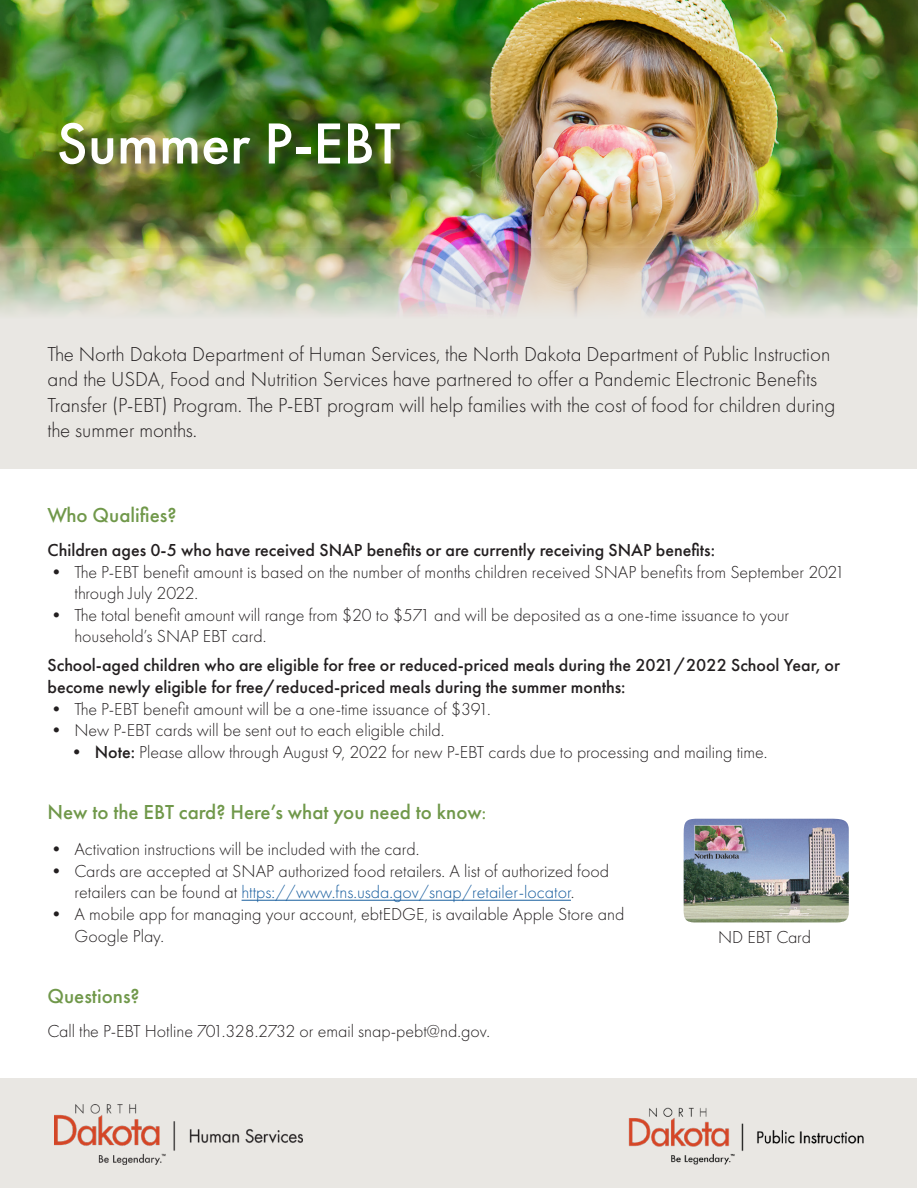
<style>
.page{position:relative;width:918px;height:1188px;background:#fff}
.page>*{position:absolute;margin:0;border:0;box-sizing:border-box;transform-origin:0 0}
.t1{font:500 60px "Futura PT";color:#fff}
.Paragraph{font:300 21px/25.2px "Futura PT";color:#231f20}
.Paragraph-2{font:500 21px "Futura PT";color:#70984a}
.t2{font:300 18px/21.6px "Futura PT";color:#231f20}
.t3{font:500 18px/21.6px "Futura PT";color:#231f20}
.s1{font-weight:500}
.s2{font-size:18px}
.s3{color:#175d9e}
</style>
<div class="page">
<div style="left:1px;top:248px;width:916px;height:221px;background:#e9e7e3"></div>
<div style="left:1px;top:1078px;width:916px;height:109px;background:#e9e7e3"></div>
<img style="left:0;top:0;width:918px;height:341px">
<hr style="left:242px;top:900px;width:329px;height:1px;background:#175d9e">
<div style="left:62px;top:125px;width:356px;height:58px;background:#231f20;opacity:.75"></div>
<img style="left:684px;top:819px;width:165px;height:103px">
<img style="left:628px;top:1107px;width:236px;height:58px">
<img style="left:54px;top:1105px;width:249px;height:59px">
<h1 class="t1" style="left:57px;top:107px;width:345px">Summer P-EBT</h1>
<p class="Paragraph" style="left:48px;top:342px;width:789px">The North Dakota Department of Human Services, the North Dakota Department of Public Instruction and the USDA, Food and Nutrition Services have partnered to offer a Pandemic Electronic Benefits Transfer (P-EBT) Program. The P-EBT program will help families with the cost of food for children during the summer months.</p>
<p class="Paragraph-2" style="left:48px;top:502px;width:130px">Who Qualifies?</p>
<p class="t3" style="left:48px;top:539px;width:669px">Children ages 0-5 who have received SNAP benefits or are currently receiving SNAP benefits:</p>
<p class="t2" style="left:75px;top:561px;width:772px;text-indent:-27px">• The P-EBT benefit amount is based on the number of months children received SNAP benefits from September 2021 through July 2022.</p>
<p class="t2" style="left:75px;top:604px;width:716px;text-indent:-27px">• The total benefit amount will range from $20 to $571 and will be deposited as a one-time issuance to your household’s SNAP EBT card.</p>
<p class="t3" style="left:48px;top:655px;width:794px">School-aged children who are eligible for free or reduced-priced meals during the 2021/2022 School Year, or become newly eligible for free/reduced-priced meals during the summer months:</p>
<p class="t2" style="left:48px;top:698px;width:445px">• The P-EBT benefit amount will be a one-time issuance of $391.</p>
<p class="t2" style="left:48px;top:719px;width:398px">• New P-EBT cards will be sent out to each eligible child.</p>
<p class="t2" style="left:68px;top:741px;width:701px"><span class="s1">• Note:</span> Please allow through August 9, 2022 for new P-EBT cards due to processing and mailing time.</p>
<p class="Paragraph-2" style="left:48px;top:800px;width:440px">New to the EBT card? Here’s what you need to know<span class="s2">:</span></p>
<p class="t2" style="left:48px;top:839px;width:373px">• Activation instructions will be included with the card.</p>
<p class="t2" style="left:48px;top:860px;width:563px;text-align:center">• Cards are accepted at SNAP authorized food retailers. A list of authorized food retailers can be found at <span class="s3">https://www.fns.usda.gov/snap/retailer-locator</span>.</p>
<p class="t2" style="left:75px;top:903px;width:551px;text-indent:-27px">• A mobile app for managing your account, ebtEDGE, is available Apple Store and<br>Google Play.</p>
<p class="Paragraph-2" style="left:48px;top:983px;width:94px">Questions?</p>
<p class="t2" style="left:48px;top:1020px;width:444px">Call the P-EBT Hotline 701.328.2732 or email snap-pebt@nd.gov.</p>
<p class="t2" style="left:718px;top:926px;width:95px">ND EBT Card</p>
</div>
